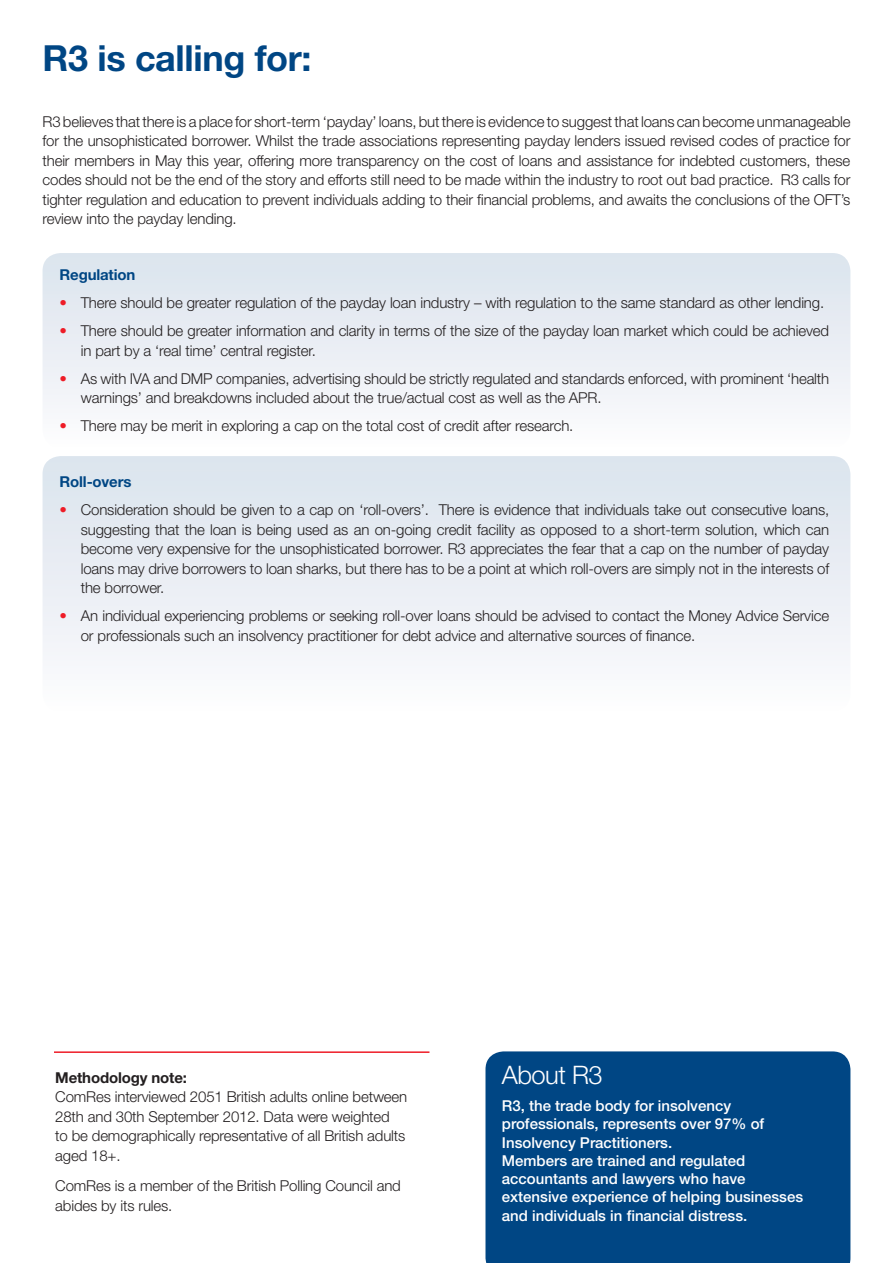
<style>
.page{position:relative;width:893px;height:1263px;background:#fff}
.page>*{position:absolute;margin:0;border:0;box-sizing:border-box;transform-origin:0 0}
.t1{font:700 36px "Helvetica Neue";letter-spacing:-.01em;color:#004684}
.t2{font:300 25.5px "Helvetica Neue";letter-spacing:-.02em;color:#fff}
.t3{font:300 15px/19.5px "Helvetica Neue";letter-spacing:-.01em;color:#231f20}
.t4{font:500 15px/18.3px "Helvetica Neue";color:#fff}
.t5{font:700 15px "Helvetica Neue";letter-spacing:-.01em;color:#004684}
.t6{font:700 15px "Helvetica Neue";letter-spacing:-.01em;color:#231f20}
.s1{color:#ee1c27}
</style>
<div class="page">
<div style="left:43px;top:253px;width:807px;height:195px;background:linear-gradient(to bottom,#dae3ed,#fcfcfd);border-radius:18px"></div>
<div style="left:43px;top:456px;width:807px;height:255px;background:linear-gradient(to bottom,#dae3ed,#fcfcfd);border-radius:18px"></div>
<div style="left:485px;top:1051px;width:365px;height:212px;background:#004684"></div>
<hr style="left:54px;top:1051px;width:375px;height:2px;background:#ee1c27">
<h1 class="t1" style="left:43px;top:36px;width:271px">R3 is calling for:</h1>
<p class="t3" style="left:43px;top:111px;width:809px;text-align:justify">R3 believes that there is a place for short-term ‘payday’ loans, but there is evidence to suggest that loans can become unmanageable for the unsophisticated borrower. Whilst the trade associations representing payday lenders issued revised codes of practice for their members in May this year, offering more transparency on the cost of loans and assistance for indebted customers, these codes should not be the end of the story and efforts still need to be made within the industry to root out bad practice. R3 calls for tighter regulation and education to prevent individuals adding to their financial problems, and awaits the conclusions of the OFT’s review into the payday lending.</p>
<p class="t5" style="left:60px;top:266px;width:77px">Regulation</p>
<p class="t3" style="left:60px;top:293px;width:766px"><span class="s1">•</span> There should be greater regulation of the payday loan industry – with regulation to the same standard as other lending.</p>
<p class="t3" style="left:81px;top:321px;width:750px;text-indent:-21px"><span class="s1">•</span> There should be greater information and clarity in terms of the size of the payday loan market which could be achieved in part by a ‘real time’ central register.</p>
<p class="t3" style="left:81px;top:368px;width:750px;text-indent:-21px"><span class="s1">•</span> As with IVA and DMP companies, advertising should be strictly regulated and standards enforced, with prominent ‘health warnings’ and breakdowns included about the true/actual cost as well as the APR.</p>
<p class="t3" style="left:60px;top:416px;width:515px"><span class="s1">•</span> There may be merit in exploring a cap on the total cost of credit after research.</p>
<p class="t5" style="left:60px;top:473px;width:73px">Roll-overs</p>
<p class="t3" style="left:81px;top:500px;width:750px;text-align:justify;text-indent:-21px"><span class="s1">•</span> Consideration should be given to a cap on ‘roll-overs’. There is evidence that individuals take out consecutive loans, suggesting that the loan is being used as an on-going credit facility as opposed to a short-term solution, which can become very expensive for the unsophisticated borrower. R3 appreciates the fear that a cap on the number of payday loans may drive borrowers to loan sharks, but there has to be a point at which roll-overs are simply not in the interests of the borrower.</p>
<p class="t3" style="left:81px;top:606px;width:750px;text-indent:-21px"><span class="s1">•</span> An individual experiencing problems or seeking roll-over loans should be advised to contact the Money Advice Service or professionals such an insolvency practitioner for debt advice and alternative sources of finance.</p>
<p class="t6" style="left:55px;top:1068px;width:133px">Methodology note:</p>
<p class="t3" style="left:55px;top:1087px;width:354px">ComRes interviewed 2051 British adults online between 28th and 30th September 2012. Data were weighted<br>to be demographically representative of all British adults aged 18+.</p>
<p class="t3" style="left:55px;top:1175px;width:347px">ComRes is a member of the British Polling Council and abides by its rules.</p>
<h2 class="t2" style="left:502px;top:1060px;width:102px">About R3</h2>
<p class="t4" style="left:502px;top:1096px;width:303px">R3, the trade body for insolvency professionals, represents over 97% of Insolvency Practitioners.<br>Members are trained and regulated accountants and lawyers who have extensive experience of helping businesses and individuals in financial distress.</p>
</div>
